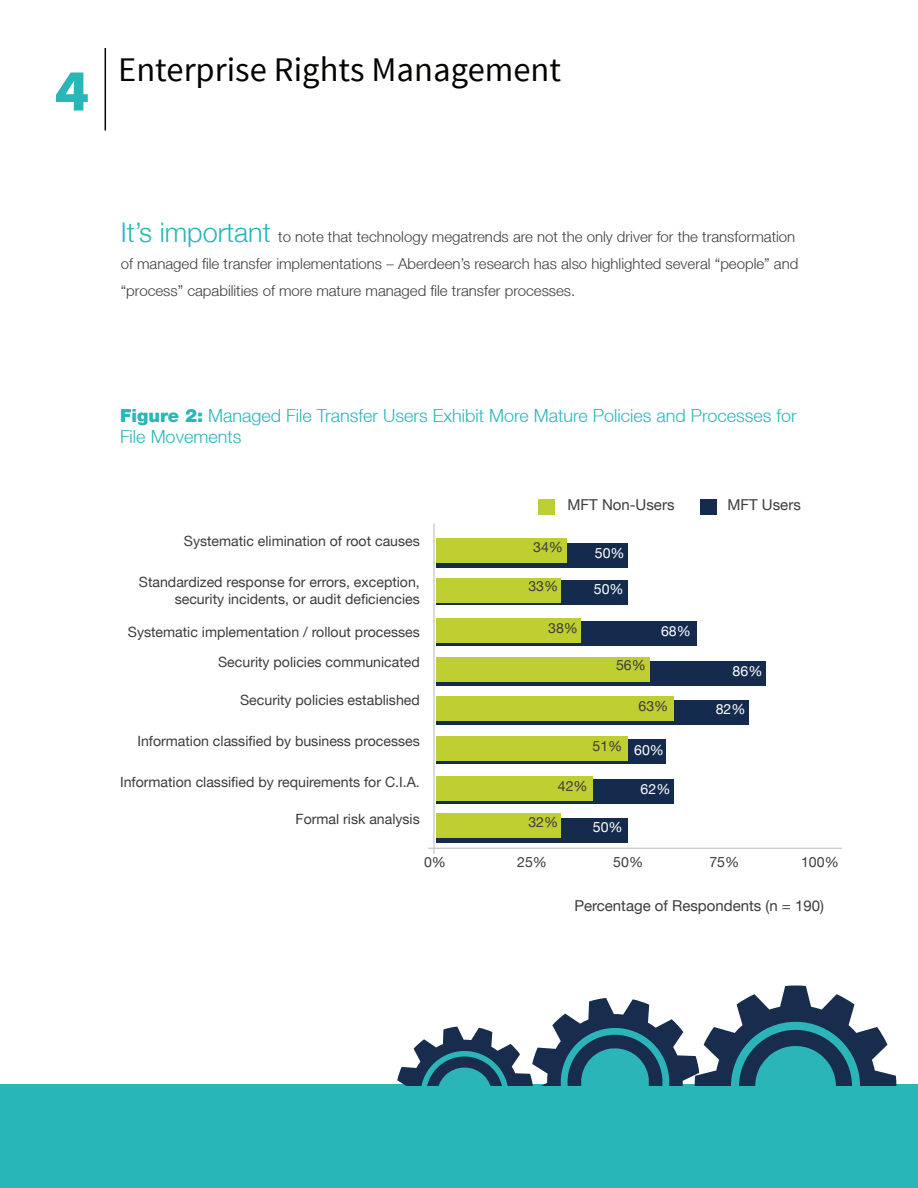
<style>
.page{position:relative;width:918px;height:1188px;background:#fff}
.page>*{position:absolute;margin:0;border:0;box-sizing:border-box;transform-origin:0 0}
.t1{font:900 60px "Source Code Pro";color:#28b6b8}
.t2{font:34.5px "Source Sans Pro";color:#040503}
.t3{font:300 18px/21.6px "Helvetica Neue LT";color:#28b6b8}
.t4{font:300 15px/27px "Helvetica Neue LT";color:#3c3c3c}
.t5{font:15px "Helvetica Neue LT";color:#3c3c3c}
.t6{font:14.1px/17px "Helvetica Neue LT";color:#3c3c3c;text-align:right}
.t7{font:14.1px "Helvetica Neue LT";color:#fff}
.s1{font-family:"Helvetica Neue";font-size:27px;color:#28b6b8}
.s2{font-weight:900}
</style>
<div class="page">
<div style="left:0;top:1084px;width:918px;height:104px;background:#28b6b8"></div>
<svg style="left:397px;top:986px;width:499px;height:99px"></svg>
<hr style="left:433px;top:524px;width:2px;height:330px;background:#cccccb">
<hr style="left:428px;top:848px;width:414px;height:1px;background:#cccccb">
<div style="left:436px;top:543px;width:191px;height:24px;background:#142b4e"></div>
<div style="left:436px;top:581px;width:191px;height:24px;background:#142b4e"></div>
<div style="left:436px;top:622px;width:261px;height:24px;background:#142b4e"></div>
<div style="left:436px;top:661px;width:330px;height:24px;background:#142b4e"></div>
<div style="left:436px;top:701px;width:313px;height:24px;background:#142b4e"></div>
<div style="left:436px;top:740px;width:230px;height:24px;background:#142b4e"></div>
<div style="left:436px;top:779px;width:238px;height:24px;background:#142b4e"></div>
<div style="left:436px;top:819px;width:191px;height:24px;background:#142b4e"></div>
<div style="left:436px;top:538px;width:130px;height:24px;background:#bfce30"></div>
<div style="left:436px;top:578px;width:125px;height:24px;background:#bfce30"></div>
<div style="left:436px;top:618px;width:145px;height:24px;background:#bfce30"></div>
<div style="left:436px;top:657px;width:214px;height:24px;background:#bfce30"></div>
<div style="left:436px;top:697px;width:238px;height:24px;background:#bfce30"></div>
<div style="left:436px;top:736px;width:191px;height:24px;background:#bfce30"></div>
<div style="left:436px;top:776px;width:156px;height:24px;background:#bfce30"></div>
<div style="left:436px;top:813px;width:125px;height:24px;background:#bfce30"></div>
<div style="left:701px;top:500px;width:16px;height:15px;background:#142b4e"></div>
<div style="left:538px;top:500px;width:16px;height:15px;background:#bfce30"></div>
<hr style="left:105px;top:48px;width:1px;height:82px;background:#040503">
<h1 class="t1" style="left:54px;top:52px;width:37px">4</h1>
<h2 class="t2" style="left:118px;top:48px;width:444px">Enterprise Rights Management</h2>
<p class="t4" style="left:121px;top:222px;width:679px"><span class="s1">It’s important</span> to note that technology megatrends are not the only driver for the transformation of managed file transfer implementations – Aberdeen’s research has also highlighted several “people” and “process” capabilities of more mature managed file transfer processes.</p>
<p class="t3" style="left:120px;top:404px;width:678px"><span class="s2">Figure 2:</span> Managed File Transfer Users Exhibit More Mature Policies and Processes for<br>File Movements</p>
<p class="t6" style="left:184px;top:532px;width:237px">Systematic elimination of root causes</p>
<p class="t6" style="left:139px;top:573px;width:282px">Standardized response for errors, exception, security incidents, or audit deficiencies</p>
<p class="t6" style="left:128px;top:616px;width:293px;line-height:30.6px">Systematic implementation / rollout processes<br>Security policies communicated</p>
<p class="t6" style="left:240px;top:692px;width:181px">Security policies established</p>
<p class="t6" style="left:137px;top:733px;width:284px">Information classified by business processes</p>
<p class="t6" style="left:120px;top:774px;width:301px">Information classified by requirements for C.I.A.</p>
<p class="t6" style="left:296px;top:810px;width:126px">Formal risk analysis</p>
<p class="t5" style="left:568px;top:496px;width:108px">MFT Non-Users</p>
<p class="t5" style="left:728px;top:496px;width:75px">MFT Users</p>
<p class="t6" style="left:533px;top:538px;width:31px">34%</p>
<p class="t6" style="left:528px;top:577px;width:31px">33%</p>
<p class="t6" style="left:548px;top:620px;width:31px">38%</p>
<p class="t7" style="left:595px;top:544px;width:31px">50%</p>
<p class="t7" style="left:594px;top:581px;width:31px">50%</p>
<p class="t7" style="left:661px;top:623px;width:31px">68%</p>
<p class="t6" style="left:616px;top:656px;width:31px">56%</p>
<p class="t6" style="left:639px;top:697px;width:31px">63%</p>
<p class="t6" style="left:592px;top:738px;width:31px">51%</p>
<p class="t7" style="left:634px;top:741px;width:31px">60%</p>
<p class="t7" style="left:641px;top:781px;width:31px">62%</p>
<p class="t6" style="left:558px;top:777px;width:31px">42%</p>
<p class="t6" style="left:528px;top:814px;width:31px">32%</p>
<p class="t7" style="left:593px;top:819px;width:31px">50%</p>
<p class="t7" style="left:733px;top:663px;width:31px">86%</p>
<p class="t7" style="left:716px;top:701px;width:31px">82%</p>
<p class="t6" style="left:424px;top:853px;width:23px">0%</p>
<p class="t6" style="left:517px;top:853px;width:31px">25%</p>
<p class="t6" style="left:613px;top:853px;width:31px">50%</p>
<p class="t6" style="left:709px;top:853px;width:31px">75%</p>
<p class="t6" style="left:801px;top:853px;width:39px">100%</p>
<p class="t5" style="left:574px;top:897px;width:251px">Percentage of Respondents (n = 190)</p>
</div>
